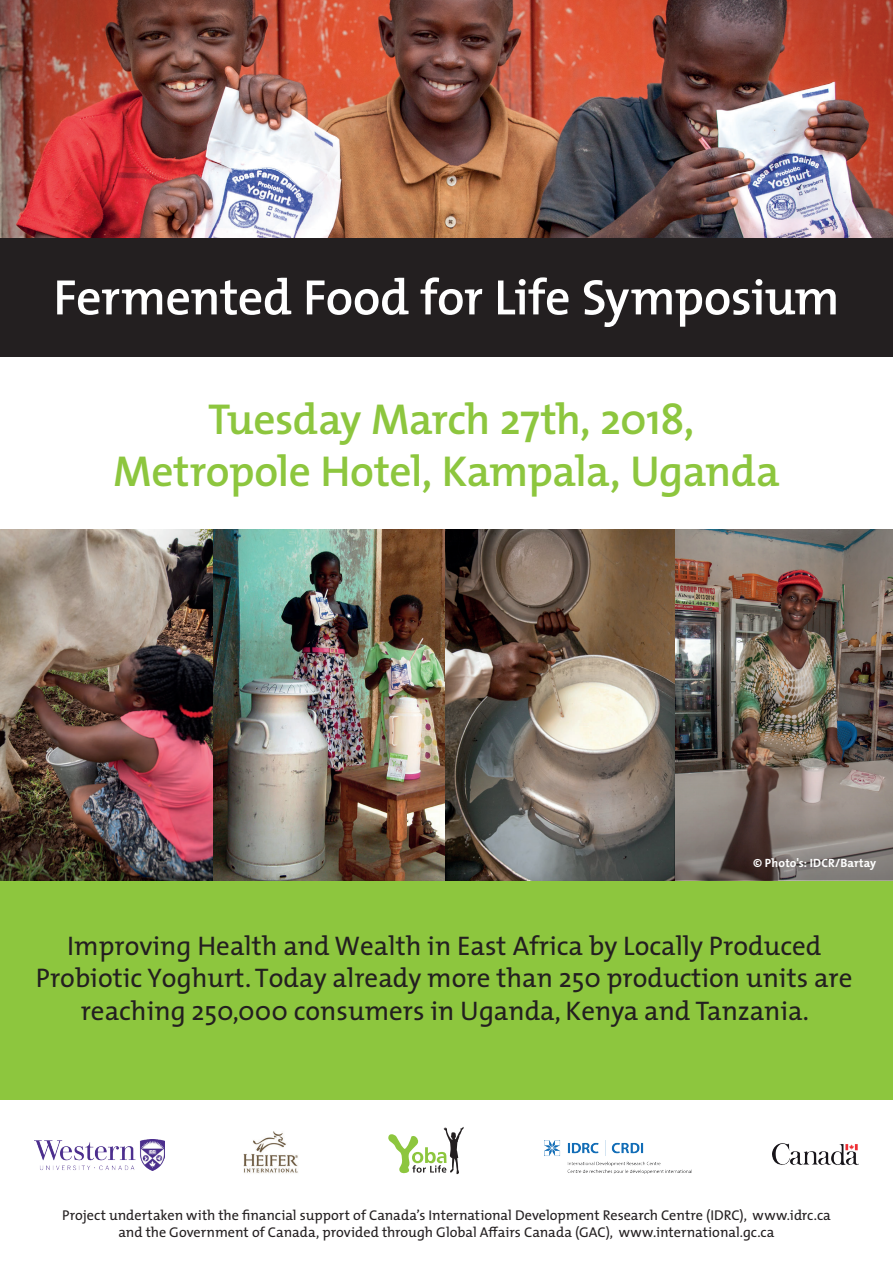
<style>
.page{position:relative;width:893px;height:1263px;background:#fff}
.page>*{position:absolute;margin:0;border:0;box-sizing:border-box;transform-origin:0 0}
.t1{font:600 50.25px "The Mix";letter-spacing:-.015em;color:#fff}
.t2{font:600 43.5px/52.2px "The Mix";letter-spacing:-.015em;color:#8dc63e;text-align:center}
.t3{font:27px/32.4px "The Mix";color:#231f20;text-align:center}
.t4{font:14.25px/17.1px "The Mix";color:#231f20;text-align:center}
.t5{font:700 12px "The Mix";letter-spacing:.01em;color:#fff}
</style>
<div class="page">
<div style="left:0;top:473px;width:893px;height:626px;background:#8dc63e"></div>
<img style="left:0;top:0;width:893px;height:238px">
<div style="left:0;top:238px;width:893px;height:120px;background:#231f20"></div>
<div style="left:0;top:358px;width:893px;height:172px;background:#fff"></div>
<img style="left:0;top:530px;width:893px;height:350px">
<img style="left:773px;top:1143px;width:86px;height:22px">
<img style="left:243px;top:1131px;width:55px;height:42px">
<img style="left:544px;top:1140px;width:147px;height:34px">
<img style="left:34px;top:1139px;width:130px;height:32px">
<svg style="left:388px;top:1127px;width:76px;height:47px"></svg>
<svg style="left:674px;top:781px;width:219px;height:99px;background:#827974"></svg>
<h1 class="t1" style="left:53px;top:255px;width:788px">Fermented Food for Life Symposium</h1>
<h2 class="t2" style="left:113px;top:392px;width:668px">Tuesday March 27th, 2018,<br>Metropole Hotel, Kampala, Uganda</h2>
<p class="t5" style="left:753px;top:853px;width:125px">© Photo's: IDCR/Bartay</p>
<h3 class="t3" style="left:36px;top:929px;width:818px">Improving Health and Wealth in East Africa by Locally Produced<br>Probiotic Yoghurt. Today already more than 250 production units are reaching 250,000 consumers in Uganda, Kenya and Tanzania.</h3>
<p class="t4" style="left:62px;top:1206px;width:770px">Project undertaken with the financial support of Canada’s International Development Research Centre (IDRC), www.idrc.ca and the Government of Canada, provided through Global Affairs Canada (GAC), www.international.gc.ca</p>
</div>
